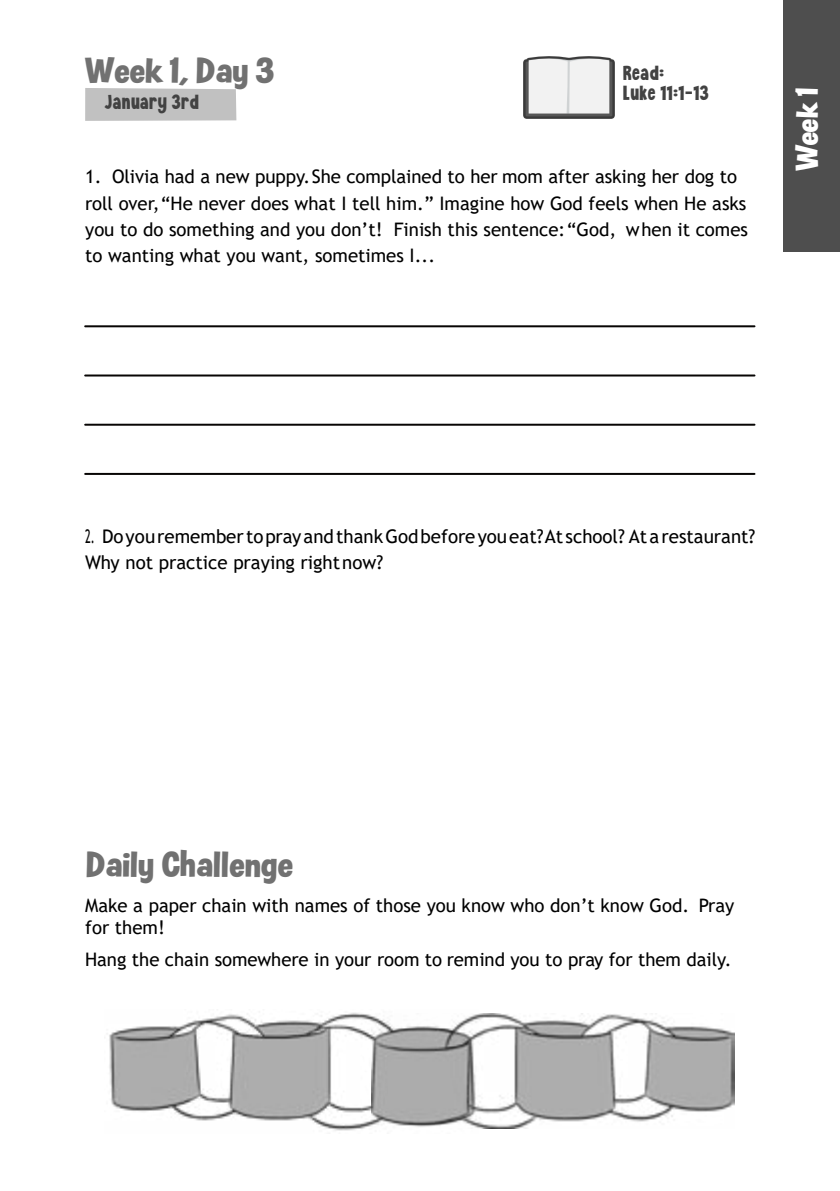
<style>
.page{position:relative;width:840px;height:1191px;background:#fff}
.page>*{position:absolute;margin:0;border:0;box-sizing:border-box;transform-origin:0 0}
.t1{font:36px "Filmotype Major";letter-spacing:-.03em;color:#717171}
.t2{font:31.8px "Filmotype Major";color:#fff}
.t3{font:24px "KG Crossing A Line";letter-spacing:.02em;color:#424242}
.t4{font:18.8px/25.8px "Trebuchet MS";color:#000;scale:.58 1}
.t5{font:18.6px/26.4px "Trebuchet MS";color:#000}
</style>
<div class="page">
<div style="left:782px;top:0;width:57px;height:251px;background:#4e4e4e"></div>
<img style="left:109px;top:1012px;width:262px;height:119px">
<img style="left:371px;top:1014px;width:364px;height:115px">
<img style="left:524px;top:57px;width:91px;height:62px">
<div style="left:85px;top:88px;width:151px;height:33px;background:#c1c1c1"></div>
<hr style="left:85px;top:325px;width:669px;height:2px;background:#070504">
<hr style="left:85px;top:374px;width:669px;height:2px;background:#070504">
<hr style="left:85px;top:424px;width:669px;height:2px;background:#070504">
<hr style="left:85px;top:473px;width:669px;height:2px;background:#070504">
<h1 class="t1" style="left:85px;top:54px;width:191px">Week 1, Day 3</h1>
<p class="t3" style="left:105px;top:90px;width:96px">January 3rd</p>
<p class="t3" style="left:623px;top:60px;width:42px">Read:</p>
<p class="t3" style="left:623px;top:81px;width:87px">Luke 11:1-13</p>
<p class="t5" style="left:85px;top:165px;width:664px">1. Olivia had a new puppy.She complained to her mom after asking her dog to roll over,“He never does what I tell him.” Imagine how God feels when He asks you to do something and you don’t! Finish this sentence:“God, when it comes to wanting what you want, sometimes I...</p>
<h2 class="t2" style="left:792px;top:171px;width:86px;rotate:-90deg">Week 1</h2>
<p class="t4" style="left:85px;top:525px;width:1157px">2. DoyouremembertoprayandthankGodbeforeyoueat?At school? At arestaurant?<br>Why not practice praying rightnow?</p>
<h1 class="t1" style="left:85px;top:848px;width:210px">Daily Challenge</h1>
<p class="t5" style="left:85px;top:896px;width:650px;line-height:22.2px">Make a paper chain with names of those you know who don’t know God. Pray for them!</p>
<p class="t5" style="left:85px;top:947px;width:647px">Hang the chain somewhere in your room to remind you to pray for them daily.</p>
</div>
